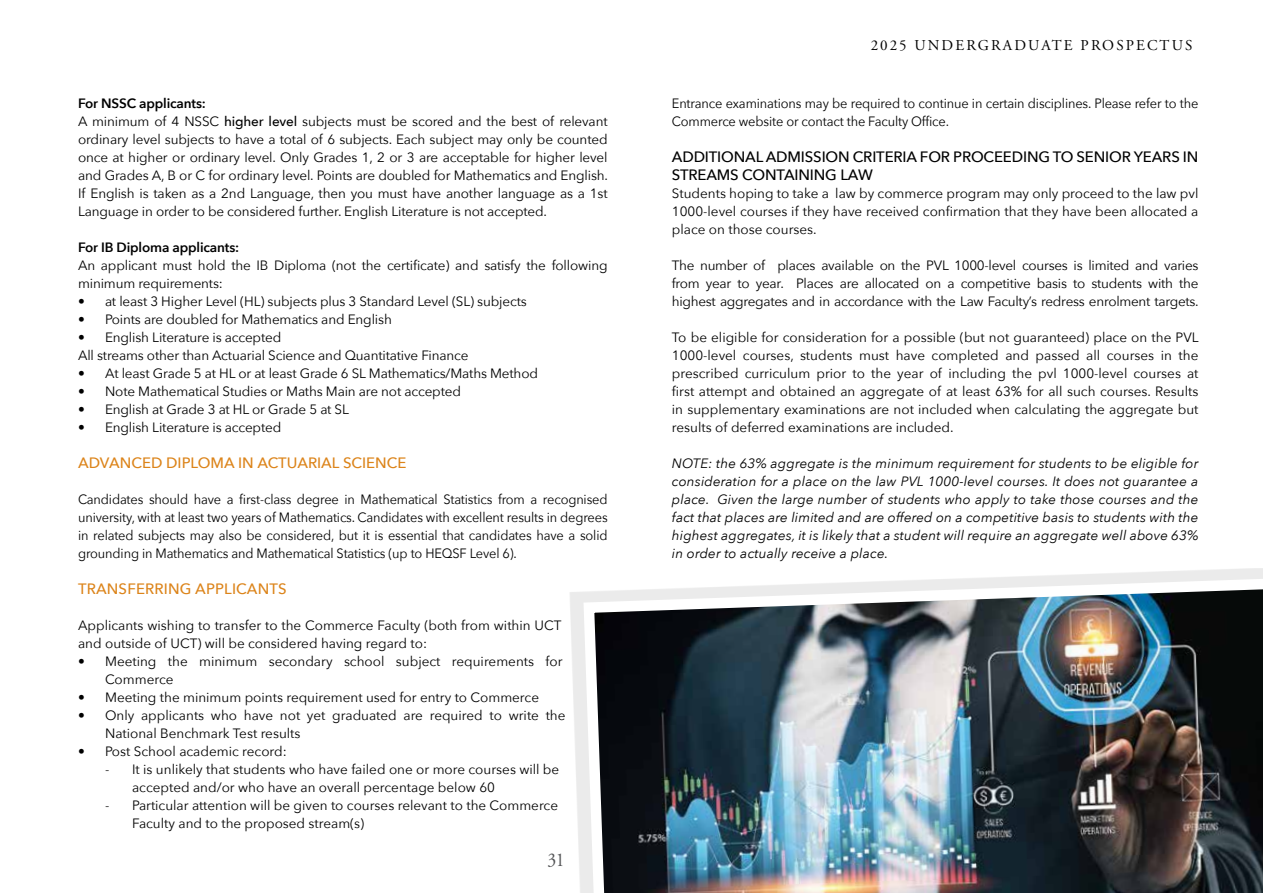
<style>
.page{position:relative;width:1263px;height:893px;background:#fff}
.page>*{position:absolute;margin:0;border:0;box-sizing:border-box;transform-origin:0 0}
.t1{font:19.5px "Adobe Garamond Pro";color:#515254;scale:.9 1}
.t2{font:500 15px/18px "Avenir Next";letter-spacing:-.01em;color:#000}
.t3{font:500 15px "Avenir Next";color:#dc841a}
.t4{font:15px "Adobe Garamond Pro";letter-spacing:.145em;color:#000}
.t5{font:13.5px/18px "Avenir Next";letter-spacing:-.01em;color:#000}
.t6{font:13.5px/18px "Avenir Next";letter-spacing:-.01em;color:#000;text-align:justify;scale:.95 1}
.t7{font:italic 13.5px/18px "Avenir Next";letter-spacing:.01em;color:#000;text-align:justify}
.t8{font:600 13.5px "Avenir Next";letter-spacing:-.01em;color:#000}
.s1{font-weight:600}
.s2{font-weight:500}
</style>
<div class="page">
<div style="left:570px;top:568px;width:693px;height:325px;background:#000;opacity:.08"></div>
<img style="left:578px;top:573px;width:685px;height:320px">
<p class="t5" style="left:78px;top:94px;width:531px"><span class="s1">For NSSC applicants:<br></span>A minimum of 4 NSSC <span class="s2">higher level</span> subjects must be scored and the best of relevant ordinary level subjects to have a total of 6 subjects. Each subject may only be counted once at higher or ordinary level. Only Grades 1, 2 or 3 are acceptable for higher level and Grades A, B or C for ordinary level. Points are doubled for Mathematics and English.<br>If English is taken as a 2nd Language, then you must have another language as a 1st Language in order to be considered further. English Literature is not accepted.</p>
<p class="t8" style="left:78px;top:236px;width:163px">For IB Diploma applicants:</p>
<p class="t5" style="left:78px;top:256px;width:531px">An applicant must hold the IB Diploma (not the certificate) and satisfy the following minimum requirements:</p>
<p class="t5" style="left:78px;top:292px;width:450px">• at least 3 Higher Level (HL) subjects plus 3 Standard Level (SL) subjects</p>
<p class="t5" style="left:78px;top:310px;width:315px">• Points are doubled for Mathematics and English</p>
<p class="t5" style="left:78px;top:328px;width:392px">• English Literature is accepted<br>All streams other than Actuarial Science and Quantitative Finance</p>
<p class="t5" style="left:78px;top:364px;width:461px">• At least Grade 5 at HL or at least Grade 6 SL Mathematics/Maths Method</p>
<p class="t5" style="left:78px;top:382px;width:384px">• Note Mathematical Studies or Maths Main are not accepted</p>
<p class="t5" style="left:78px;top:400px;width:272px">• English at Grade 3 at HL or Grade 5 at SL</p>
<p class="t5" style="left:78px;top:418px;width:205px">• English Literature is accepted</p>
<p class="t3" style="left:78px;top:450px;width:330px">ADVANCED DIPLOMA IN ACTUARIAL SCIENCE</p>
<p class="t6" style="left:78px;top:490px;width:559px">Candidates should have a first-class degree in Mathematical Statistics from a recognised university, with at least two years of Mathematics. Candidates with excellent results in degrees in related subjects may also be considered, but it is essential that candidates have a solid grounding in Mathematics and Mathematical Statistics (up to HEQSF Level 6).</p>
<p class="t3" style="left:78px;top:576px;width:210px">TRANSFERRING APPLICANTS</p>
<p class="t5" style="left:78px;top:616px;width:485px">Applicants wishing to transfer to the Commerce Faculty (both from within UCT and outside of UCT) will be considered having regard to:</p>
<p class="t5" style="left:105px;top:652px;width:459px;text-indent:-27px">• Meeting the minimum secondary school subject requirements for<br>Commerce</p>
<p class="t5" style="left:78px;top:688px;width:462px">• Meeting the minimum points requirement used for entry to Commerce</p>
<p class="t5" style="left:105px;top:706px;width:462px;text-indent:-27px">• Only applicants who have not yet graduated are required to write the<br>National Benchmark Test results</p>
<p class="t5" style="left:78px;top:742px;width:210px">• Post School academic record:</p>
<p class="t5" style="left:132px;top:760px;width:429px;text-indent:-27px">- It is unlikely that students who have failed one or more courses will be accepted and/or who have an overall percentage below 60</p>
<p class="t5" style="left:132px;top:796px;width:427px;text-indent:-27px">- Particular attention will be given to courses relevant to the Commerce<br>Faculty and to the proposed stream(s)</p>
<h1 class="t1" style="left:547px;top:848px;width:21px">31</h1>
<p class="t4" style="left:871px;top:36px;width:323px">2025 UNDERGRADUATE PROSPECTUS</p>
<p class="t6" style="left:672px;top:94px;width:556px">Entrance examinations may be required to continue in certain disciplines. Please refer to the<br>Commerce website or contact the Faculty Office.</p>
<p class="t2" style="left:672px;top:147px;width:528px">ADDITIONAL ADMISSION CRITERIA FOR PROCEEDING TO SENIOR YEARS IN<br>STREAMS CONTAINING LAW</p>
<p class="t5" style="left:672px;top:184px;width:528px;text-align:justify">Students hoping to take a law by commerce program may only proceed to the law pvl 1000-level courses if they have received confirmation that they have been allocated a place on those courses.</p>
<p class="t5" style="left:672px;top:256px;width:528px;text-align:justify">The number of places available on the PVL 1000-level courses is limited and varies from year to year. Places are allocated on a competitive basis to students with the highest aggregates and in accordance with the Law Faculty’s redress enrolment targets.</p>
<p class="t5" style="left:672px;top:328px;width:528px;text-align:justify">To be eligible for consideration for a possible (but not guaranteed) place on the PVL 1000-level courses, students must have completed and passed all courses in the prescribed curriculum prior to the year of including the pvl 1000-level courses at first attempt and obtained an aggregate of at least 63% for all such courses. Results in supplementary examinations are not included when calculating the aggregate but results of deferred examinations are included.</p>
<p class="t7" style="left:672px;top:454px;width:528px">NOTE: the 63% aggregate is the minimum requirement for students to be eligible for consideration for a place on the law PVL 1000-level courses. It does not guarantee a place. Given the large number of students who apply to take those courses and the fact that places are limited and are offered on a competitive basis to students with the highest aggregates, it is likely that a student will require an aggregate well above 63% in order to actually receive a place.</p>
</div>
